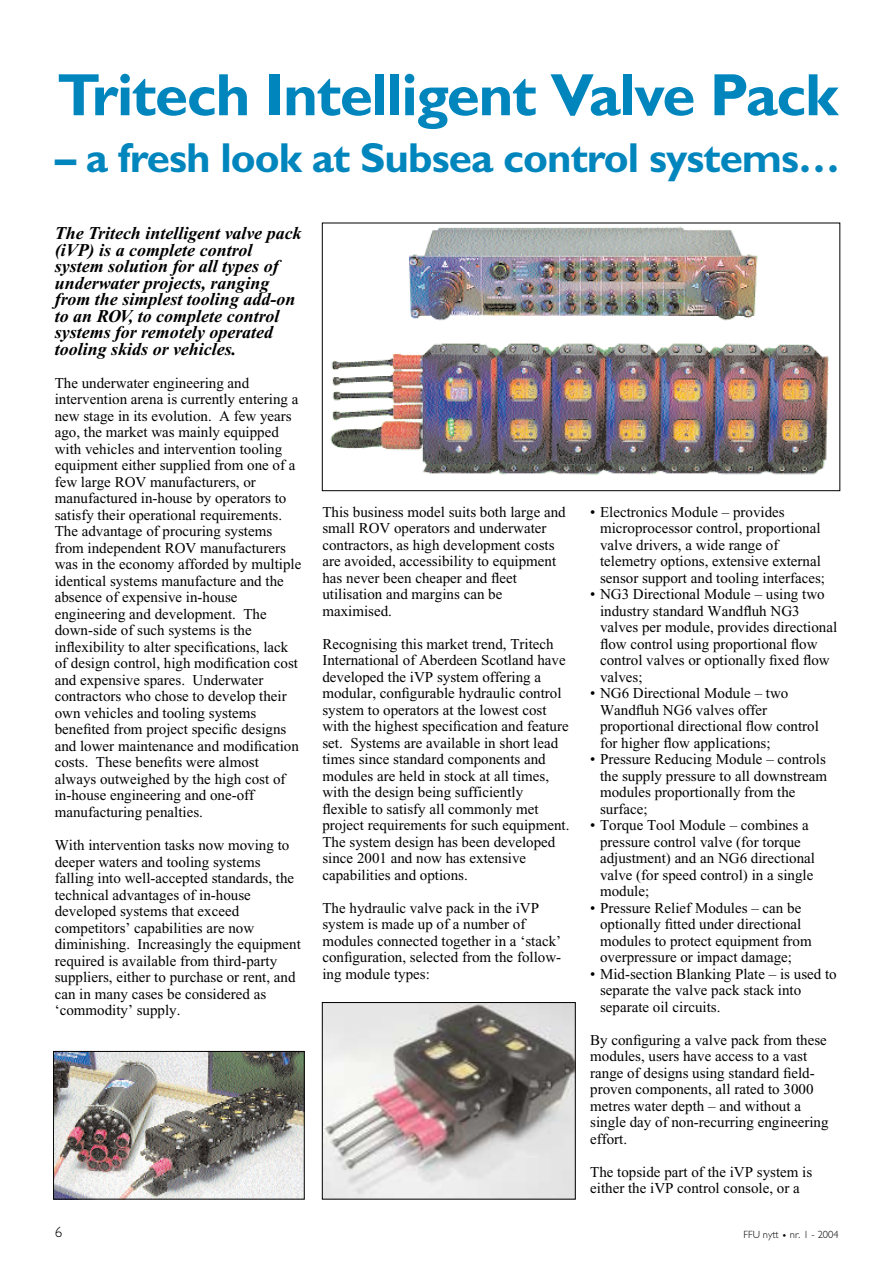
<style>
.page{position:relative;width:893px;height:1262px;background:#fff}
.page>*{position:absolute;margin:0;border:0;box-sizing:border-box;transform-origin:0 0}
.t1{font:700 60px "Gill Sans";letter-spacing:-.02em;color:#0086bd}
.t2{font:700 42px "Gill Sans";letter-spacing:-.02em;color:#0086bd}
.t3{font:italic 700 18px/16.5px "Times";color:#000}
.t4{font:15px/16.5px "Times";color:#000}
.t5{font:300 15px "Gill Sans";color:#000}
.t6{font:300 10.5px "Gill Sans";color:#000}
</style>
<div class="page">
<img style="left:330px;top:226px;width:499px;height:249px">
<div style="left:322px;top:223px;width:518px;height:268px;border:1px solid #000"></div>
<img style="left:55px;top:1053px;width:247px;height:144px">
<div style="left:53px;top:1051px;width:251px;height:148px;border:1px solid #000"></div>
<img style="left:324px;top:1004px;width:249px;height:193px">
<div style="left:322px;top:1002px;width:253px;height:197px;border:1px solid #000"></div>
<h1 class="t1" style="left:57px;top:72px;width:782px">Tritech Intelligent Valve Pack</h1>
<h2 class="t2" style="left:55px;top:142px;width:786px">– a fresh look at Subsea control systems…</h2>
<p class="t3" style="left:55px;top:227px;width:248px">The Tritech intelligent valve pack (iVP) is a complete control system solution for all types of underwater projects, ranging from the simplest tooling add-on to an ROV, to complete control systems for remotely operated tooling skids or vehicles.</p>
<p class="t4" style="left:55px;top:376px;width:248px">The underwater engineering and intervention arena is currently entering a new stage in its evolution. A few years ago, the market was mainly equipped with vehicles and intervention tooling equipment either supplied from one of a few large ROV manufacturers, or manufactured in-house by operators to satisfy their operational requirements.<br>The advantage of procuring systems from independent ROV manufacturers was in the economy afforded by multiple identical systems manufacture and the absence of expensive in-house engineering and development. The down-side of such systems is the inflexibility to alter specifications, lack of design control, high modification cost and expensive spares. Underwater contractors who chose to develop their own vehicles and tooling systems benefited from project specific designs and lower maintenance and modification costs. These benefits were almost always outweighed by the high cost of in-house engineering and one-off manufacturing penalties.</p>
<p class="t4" style="left:55px;top:838px;width:248px">With intervention tasks now moving to deeper waters and tooling systems falling into well-accepted standards, the technical advantages of in-house developed systems that exceed competitors’ capabilities are now diminishing. Increasingly the equipment required is available from third-party suppliers, either to purchase or rent, and can in many cases be considered as ‘commodity’ supply.</p>
<p class="t4" style="left:322px;top:505px;width:245px">This business model suits both large and small ROV operators and underwater contractors, as high development costs are avoided, accessibility to equipment has never been cheaper and fleet utilisation and margins can be maximised.</p>
<p class="t4" style="left:322px;top:637px;width:248px">Recognising this market trend, Tritech International of Aberdeen Scotland have developed the iVP system offering a modular, configurable hydraulic control system to operators at the lowest cost with the highest specification and feature set. Systems are available in short lead times since standard components and modules are held in stock at all times, with the design being sufficiently flexible to satisfy all commonly met project requirements for such equipment.<br>The system design has been developed since 2001 and now has extensive capabilities and options.</p>
<p class="t4" style="left:322px;top:901px;width:240px">The hydraulic valve pack in the iVP system is made up of a number of modules connected together in a ‘stack’ configuration, selected from the follow&shy;ing module types:</p>
<p class="t4" style="left:600px;top:505px;width:226px;text-indent:-10px">• Electronics Module – provides microprocessor control, proportional valve drivers, a wide range of telemetry options, extensive external sensor support and tooling interfaces;</p>
<p class="t4" style="left:600px;top:587px;width:238px;text-indent:-10px">• NG3 Directional Module – using two industry standard Wandfluh NG3 valves per module, provides directional flow control using proportional flow control valves or optionally fixed flow valves;</p>
<p class="t4" style="left:600px;top:686px;width:220px;text-indent:-10px">• NG6 Directional Module – two<br>Wandfluh NG6 valves offer proportional directional flow control for higher flow applications;</p>
<p class="t4" style="left:600px;top:752px;width:229px;text-indent:-10px">• Pressure Reducing Module – controls the supply pressure to all downstream modules proportionally from the surface;</p>
<p class="t4" style="left:600px;top:818px;width:216px;text-indent:-10px">• Torque Tool Module – combines a pressure control valve (for torque adjustment) and an NG6 directional valve (for speed control) in a single module;</p>
<p class="t4" style="left:600px;top:901px;width:213px;text-indent:-10px">• Pressure Relief Modules – can be optionally fitted under directional modules to protect equipment from overpressure or impact damage;</p>
<p class="t4" style="left:600px;top:967px;width:238px;text-indent:-10px">• Mid-section Blanking Plate – is used to separate the valve pack stack into separate oil circuits.</p>
<p class="t4" style="left:590px;top:1033px;width:240px">By configuring a valve pack from these modules, users have access to a vast range of designs using standard field&shy;proven components, all rated to 3000 metres water depth – and without a single day of non-recurring engineering effort.</p>
<p class="t4" style="left:590px;top:1165px;width:224px">The topside part of the iVP system is either the iVP control console, or a</p>
<p class="t5" style="left:55px;top:1226px;width:9px">6</p>
<p class="t6" style="left:743px;top:1230px;width:97px">FFU nytt • nr. 1 - 2004</p>
</div>
